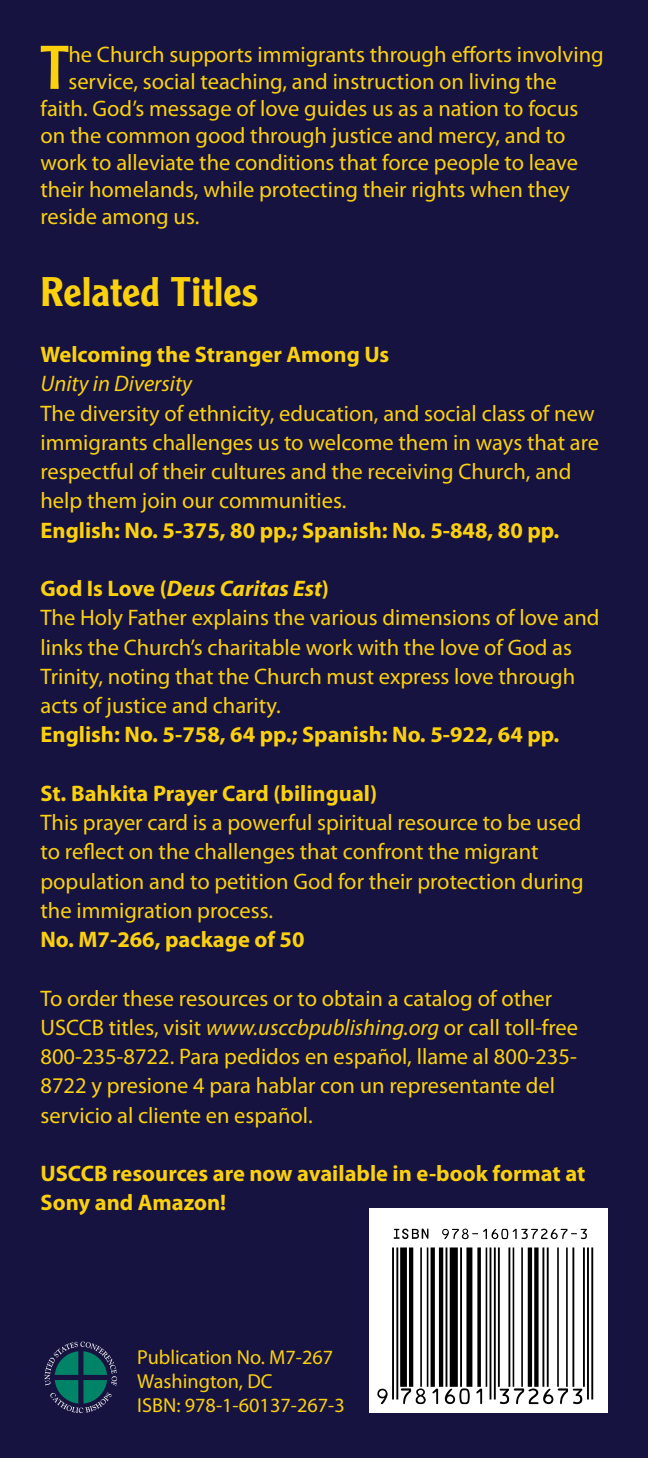
<style>
.page{position:relative;width:648px;height:1458px;background:#161340}
.page>*{position:absolute;margin:0;border:0;box-sizing:border-box;transform-origin:0 0}
.t1{font:60.3px "Clearface Gothic LT Std";color:#fbd10e}
.t2{font:500 40.5px "Clearface Gothic LT Std";color:#fbd10e}
.t3{font:22.5px/29.2px "Myriad Pro";color:#fbd10e}
.t4{font:700 22.5px/29.2px "Myriad Pro";color:#fbd10e}
.t5{font:italic 22.5px "Myriad Pro";color:#fbd10e}
.t6{font:20.25px/24.3px "Myriad Pro";color:#fbd10e}
.s1{font-weight:700}
.s2{font-weight:700;font-style:italic}
.s3{font-style:italic}
</style>
<div class="page">
<svg style="left:45px;top:1341px;width:72px;height:72px"></svg>
<div style="left:369px;top:1208px;width:238px;height:205px;background:#fff"></div>
<hr style="left:392px;top:1247px;width:2px;height:153px;background:#000">
<hr style="left:396px;top:1247px;width:2px;height:153px;background:#000">
<div style="left:400px;top:1247px;width:7px;height:140px;background:#000"></div>
<hr style="left:409px;top:1247px;width:4px;height:140px;background:#000">
<hr style="left:420px;top:1247px;width:2px;height:140px;background:#000">
<hr style="left:427px;top:1247px;width:1px;height:140px;background:#000">
<svg style="left:431px;top:1247px;width:4px;height:140px"></svg>
<hr style="left:439px;top:1247px;width:4px;height:140px;background:#000">
<hr style="left:446px;top:1247px;width:1px;height:140px;background:#000">
<div style="left:450px;top:1247px;width:8px;height:140px;background:#000"></div>
<hr style="left:460px;top:1247px;width:2px;height:140px;background:#000">
<div style="left:466px;top:1247px;width:6px;height:140px;background:#000"></div>
<svg style="left:477px;top:1247px;width:4px;height:140px"></svg>
<hr style="left:486px;top:1247px;width:1px;height:140px;background:#000">
<hr style="left:490px;top:1247px;width:1px;height:153px;background:#000">
<hr style="left:494px;top:1247px;width:2px;height:153px;background:#000">
<hr style="left:498px;top:1247px;width:2px;height:140px;background:#000">
<hr style="left:508px;top:1247px;width:2px;height:140px;background:#000">
<hr style="left:513px;top:1247px;width:1px;height:140px;background:#000">
<hr style="left:521px;top:1247px;width:2px;height:140px;background:#000">
<hr style="left:528px;top:1247px;width:4px;height:140px;background:#000">
<div style="left:534px;top:1247px;width:5px;height:140px;background:#000"></div>
<hr style="left:542px;top:1247px;width:2px;height:140px;background:#000">
<hr style="left:547px;top:1247px;width:2px;height:140px;background:#000">
<hr style="left:557px;top:1247px;width:2px;height:140px;background:#000">
<hr style="left:566px;top:1247px;width:2px;height:140px;background:#000">
<hr style="left:572px;top:1247px;width:2px;height:140px;background:#000">
<hr style="left:583px;top:1247px;width:2px;height:140px;background:#000">
<hr style="left:587px;top:1247px;width:2px;height:153px;background:#000">
<hr style="left:591px;top:1247px;width:2px;height:153px;background:#000">
<svg style="left:394px;top:1228px;width:35px;height:11px"></svg>
<svg style="left:442px;top:1229px;width:145px;height:10px"></svg>
<svg style="left:377px;top:1389px;width:11px;height:15px"></svg>
<svg style="left:401px;top:1388px;width:25px;height:16px"></svg>
<svg style="left:432px;top:1389px;width:6px;height:15px"></svg>
<svg style="left:445px;top:1388px;width:25px;height:16px"></svg>
<svg style="left:476px;top:1389px;width:6px;height:15px"></svg>
<svg style="left:500px;top:1388px;width:82px;height:16px"></svg>
<h1 class="t1" style="left:40px;top:30px;width:29px">T</h1>
<p class="t3" style="left:68px;top:39px;width:537px">he Church supports immigrants through efforts involving</p>
<p class="t3" style="left:68px;top:66px;width:490px">service, social teaching, and instruction on living the</p>
<p class="t3" style="left:41px;top:93px;width:539px">faith. God’s message of love guides us as a nation to focus</p>
<p class="t3" style="left:41px;top:120px;width:526px">on the common good through justice and mercy, and to</p>
<p class="t3" style="left:41px;top:147px;width:539px">work to alleviate the conditions that force people to leave</p>
<p class="t3" style="left:41px;top:174px;width:531px">their homelands, while protecting their rights when they</p>
<p class="t3" style="left:41px;top:201px;width:160px">reside among us.</p>
<h2 class="t2" style="left:40px;top:266px;width:219px">Related Titles</h2>
<p class="t4" style="left:40px;top:339px;width:350px">Welcoming the Stranger Among Us</p>
<p class="t5" style="left:40px;top:370px;width:153px">Unity in Diversity</p>
<p class="t3" style="left:40px;top:398px;width:560px">The diversity of ethnicity, education, and social class of new immigrants challenges us to welcome them in ways that are respectful of their cultures and the receiving Church, and help them join our communities.</p>
<p class="t4" style="left:40px;top:515px;width:520px">English: No. 5-375, 80 pp.; Spanish: No. 5-848, 80 pp.</p>
<p class="t3" style="left:40px;top:574px;width:561px"><span class="s1">God Is Love (</span><span class="s2">Deus Caritas Est</span><span class="s1">)<br></span>The Holy Father explains the various dimensions of love and links the Church’s charitable work with the love of God as Trinity, noting that the Church must express love through acts of justice and charity.</p>
<p class="t4" style="left:40px;top:719px;width:520px">English: No. 5-758, 64 pp.; Spanish: No. 5-922, 64 pp.</p>
<p class="t4" style="left:40px;top:778px;width:338px">St. Bahkita Prayer Card (bilingual)</p>
<p class="t3" style="left:40px;top:808px;width:545px">This prayer card is a powerful spiritual resource to be used to reflect on the challenges that confront the migrant population and to petition God for their protection during the immigration process.</p>
<p class="t4" style="left:40px;top:924px;width:266px">No. M7-266, package of 50</p>
<p class="t3" style="left:40px;top:983px;width:539px">To order these resources or to obtain a catalog of other USCCB titles, visit <span class="s3">www.usccbpublishing.org</span> or call toll-free 800-235-8722. Para pedidos en español, llame al 800-235- 8722 y presione 4 para hablar con un representante del servicio al cliente en español.</p>
<p class="t4" style="left:40px;top:1158px;width:546px">USCCB resources are now available in e-book format at<br>Sony and Amazon!</p>
<p class="t6" style="left:137px;top:1344px;width:209px">Publication No. M7-267<br>Washington, DC<br>ISBN: 978-1-60137-267-3</p>
</div>
